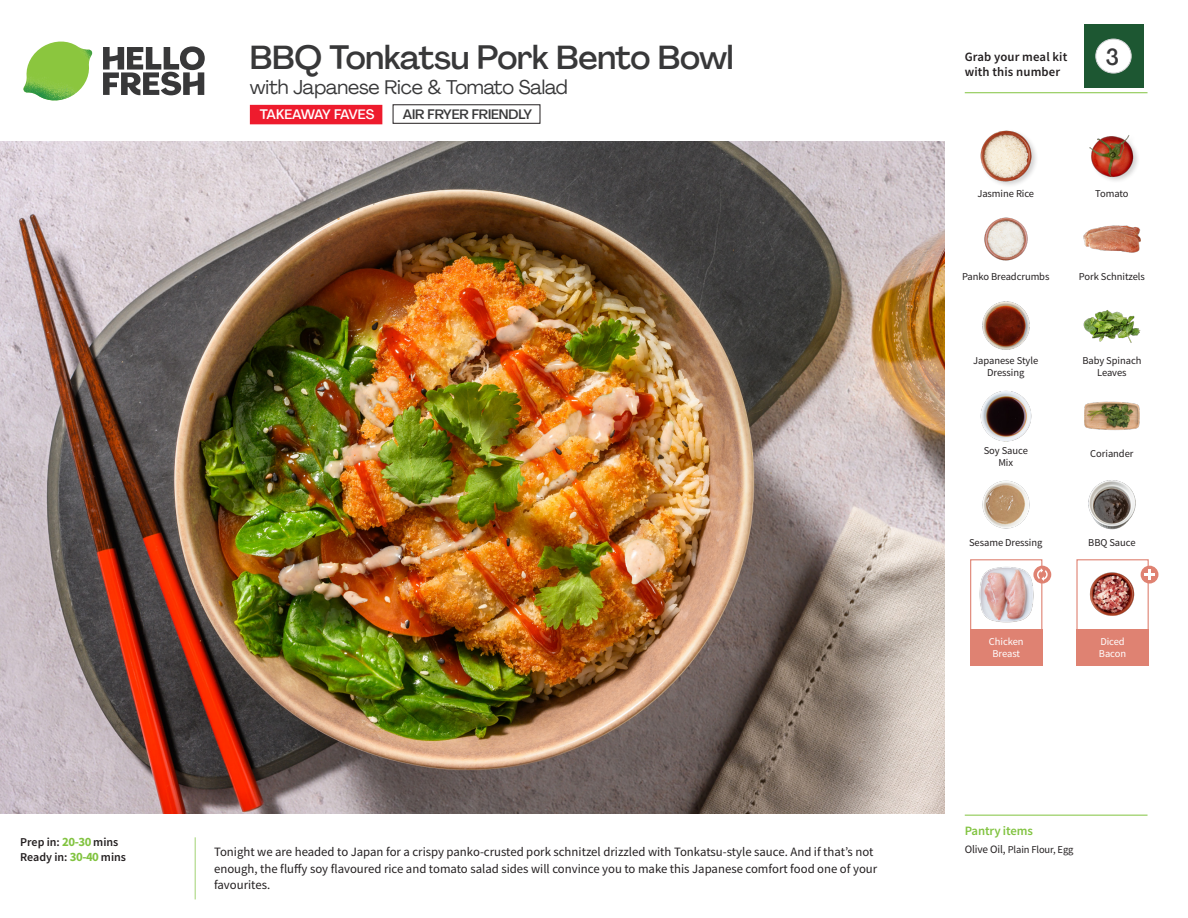
<style>
.page{position:relative;width:1188px;height:918px;background:#fff}
.page>*{position:absolute;margin:0;border:0;box-sizing:border-box;transform-origin:0 0}
._15_Titel_UK{font:500 33px "Agrandir";letter-spacing:-.01em;color:#383839}
._002_Label_Nr{font:500 22.8px "Agrandir";color:#383839;scale:.94 1}
._15_Titel_UK-2{font:19.5px "Agrandir";letter-spacing:-.01em;color:#383839}
.t1{font:500 13.5px "Agrandir";letter-spacing:-.01em;color:#383839}
.t2{font:500 13.5px "Agrandir";letter-spacing:-.075em;color:#fff}
.Step_6_Text_AU{font:12.75px/16.5px "Source Sans Pro";color:#231f20}
.t3{font:600 12.75px/15px "Source Sans Pro";letter-spacing:.01em;color:#231f20}
._04_Headers_Front{font:600 12.75px "Source Sans Pro";letter-spacing:-.01em;color:#81c340}
._04_Intro{font:600 12px "Source Sans Pro";color:#231f20}
._18_FRONT_ingredients{font:10.5px/12px "Source Sans Pro";letter-spacing:-.005em;color:#231f20;text-align:center}
._18_FRONT_ingredients-2{font:10.5px/12px "Source Sans Pro";letter-spacing:-.005em;color:#fff}
._05_Pantry{font:10.5px "Source Sans Pro";letter-spacing:-.01em;color:#231f20}
.s1{font-weight:700;font-size:12.75px;color:#81c340}
.s2{font-size:11.25px}
</style>
<div class="page">
<svg style="left:103px;top:46px;width:102px;height:49px"></svg>
<img style="left:23px;top:42px;width:69px;height:59px">
<img style="left:0;top:142px;width:945px;height:672px">
<div style="left:1076px;top:559px;width:73px;height:73px;border:1px solid #df8272"></div>
<div style="left:1076px;top:629px;width:73px;height:37px;background:#df8272"></div>
<div style="left:970px;top:629px;width:72px;height:37px;background:#df8272"></div>
<img style="left:1089px;top:572px;width:46px;height:44px">
<div style="left:970px;top:559px;width:72px;height:73px;border:1px solid #df8272"></div>
<img style="left:979px;top:567px;width:56px;height:56px">
<div style="left:1141px;top:566px;width:17px;height:18px;background:#df8272;border-radius:50%"></div>
<svg style="left:1144px;top:569px;width:11px;height:11px"></svg>
<svg style="left:1033px;top:566px;width:18px;height:18px"></svg>
<svg style="left:1037px;top:568px;width:11px;height:13px"></svg>
<img style="left:1083px;top:310px;width:58px;height:33px">
<img style="left:1084px;top:401px;width:56px;height:30px">
<img style="left:980px;top:390px;width:52px;height:52px">
<img style="left:982px;top:480px;width:48px;height:49px">
<img style="left:982px;top:301px;width:48px;height:49px">
<img style="left:984px;top:217px;width:44px;height:44px">
<img style="left:1083px;top:225px;width:58px;height:28px">
<div style="left:979px;top:129px;width:60px;height:59px;background:#231f20;opacity:.2"></div>
<img style="left:979px;top:129px;width:55px;height:56px">
<img style="left:1089px;top:135px;width:49px;height:46px">
<img style="left:1088px;top:480px;width:48px;height:50px">
<hr style="left:965px;top:815px;width:183px;height:1px;background:#81c340">
<hr style="left:965px;top:92px;width:183px;height:1px;background:#81c340">
<div style="left:1084px;top:24px;width:59px;height:64px;background:#1d5732"></div>
<div style="left:1096px;top:39px;width:35px;height:34px;background:#fff;border-radius:50%"></div>
<div style="left:1096px;top:39px;width:35px;height:34px;border:1px solid #d1d2d4;border-radius:50%"></div>
<svg style="left:382px;top:107px;width:1px;height:14px"></svg>
<div style="left:250px;top:105px;width:132px;height:19px;background:#ee1b2d"></div>
<p class="_04_Intro" style="left:20px;top:834px;width:100px">Prep in: <span class="s1">20-30</span> mins</p>
<p class="_04_Intro" style="left:20px;top:849px;width:107px">Ready in: <span class="s1">30-40</span> mins</p>
<p class="_15_Titel_UK" style="left:250px;top:37px;width:485px">BBQ Tonkatsu Pork Bento Bowl</p>
<p class="_15_Titel_UK-2" style="left:250px;top:75px;width:319px">with Japanese Rice &amp; Tomato Salad</p>
<p class="t2" style="left:260px;top:106px;width:116px">TAKEAWAY FAVES</p>
<p class="t1" style="left:403px;top:106px;width:131px">AIR FRYER FRIENDLY</p>
<p class="Step_6_Text_AU" style="left:214px;top:844px;width:665px">Tonight we are headed to Japan for a crispy panko-crusted pork schnitzel drizzled with Tonkatsu-style sauce. And if that’s not enough, the fluffy soy flavoured rice and tomato salad sides will convince you to make this Japanese comfort food one of your favourites.</p>
<p class="t3" style="left:965px;top:49px;width:104px">Grab your meal kit with this number</p>
<p class="_002_Label_Nr" style="left:1106px;top:43px;width:15px">3</p>
<p class="_18_FRONT_ingredients" style="left:977px;top:188px;width:58px">Jasmine Rice</p>
<p class="_18_FRONT_ingredients" style="left:1095px;top:188px;width:35px">Tomato</p>
<p class="_18_FRONT_ingredients" style="left:962px;top:271px;width:89px">Panko Breadcrumbs</p>
<p class="_18_FRONT_ingredients" style="left:1079px;top:271px;width:68px">Pork Schnitzels</p>
<p class="_18_FRONT_ingredients" style="left:973px;top:355px;width:66px">Japanese Style<br>Dressing</p>
<p class="_18_FRONT_ingredients" style="left:1082px;top:355px;width:61px">Baby Spinach<br>Leaves</p>
<p class="_18_FRONT_ingredients" style="left:984px;top:445px;width:46px">Soy Sauce<br>Mix</p>
<p class="_18_FRONT_ingredients" style="left:1090px;top:448px;width:45px">Coriander</p>
<p class="_18_FRONT_ingredients" style="left:969px;top:536px;width:75px">Sesame Dressing</p>
<p class="_18_FRONT_ingredients" style="left:1088px;top:536px;width:49px">BBQ Sauce</p>
<p class="_18_FRONT_ingredients-2" style="left:989px;top:636px;width:36px;text-align:center">Chicken<br>Breast</p>
<p class="_18_FRONT_ingredients-2" style="left:1099px;top:636px;width:29px">Diced<br>Bacon</p>
<p class="_04_Headers_Front" style="left:965px;top:822px;width:70px">Pantry items</p>
<p class="_05_Pantry" style="left:965px;top:843px;width:110px"><span class="s2">Olive Oil,</span> Plain Flour, Egg</p>
</div>
